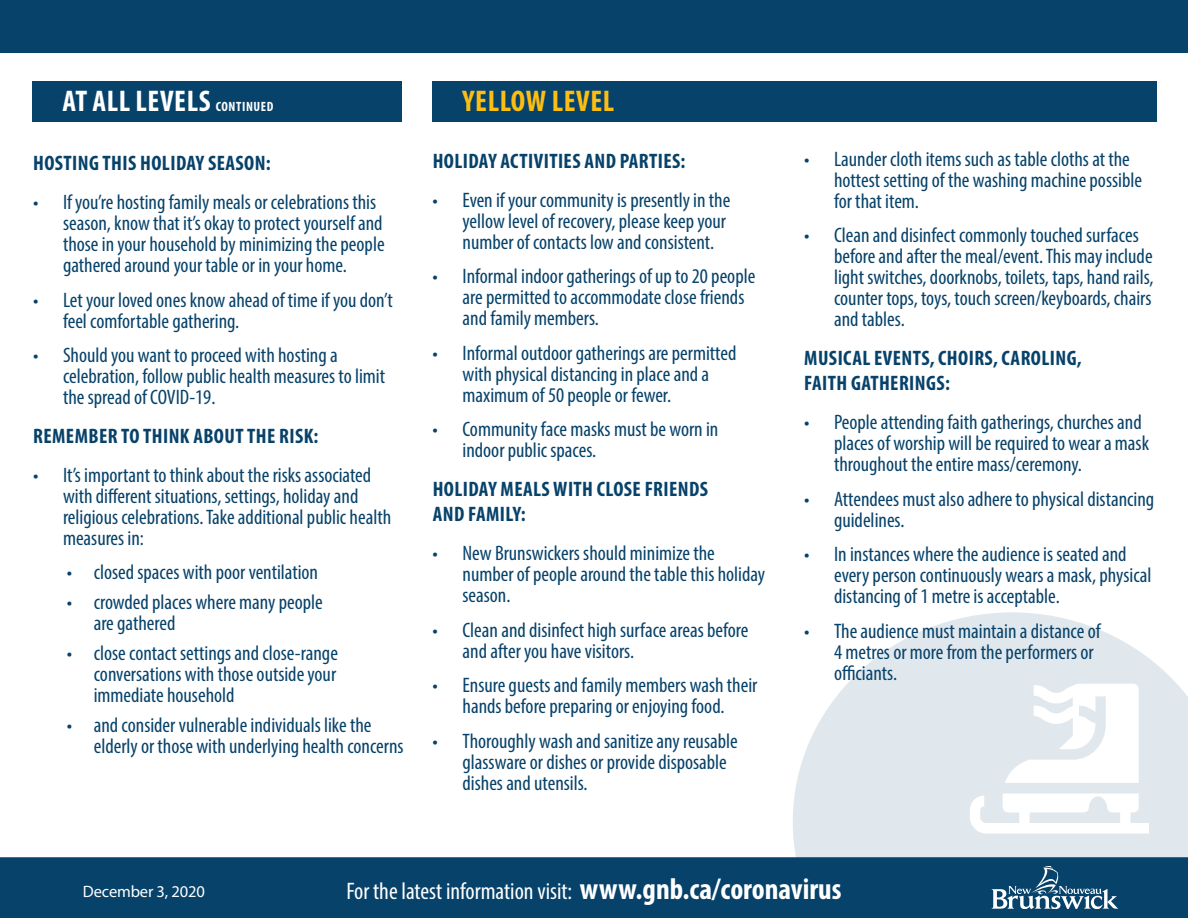
<style>
.page{position:relative;width:1188px;height:918px;background:#fff}
.page>*{position:absolute;margin:0;border:0;box-sizing:border-box;transform-origin:0 0}
.Header_Reversed_COLO{font:700 condensed 30px "Myriad Pro";letter-spacing:.02em;color:#fdbe12}
.Header_Reversed_COLO-2{font:700 condensed 30px "Myriad Pro";letter-spacing:.02em;color:#fff}
.t1{font:condensed 24px "Myriad Pro";color:#fff}
.t2{font:condensed 21px/21px "Myriad Pro";color:#07426a}
.subheadings{font:700 condensed 21px/25.2px "Myriad Pro";letter-spacing:.02em;color:#07426a}
.t3{font:16.5px "Myriad Pro";letter-spacing:-.01em;color:#fff}
.Header_Reversed_COLO-3{font:700 condensed 13.5px "Myriad Pro";letter-spacing:.045em;color:#fff}
.s1{font-weight:700;font-size:30px}
</style>
<div class="page">
<div style="left:0;top:0;width:1188px;height:52px;background:#07426a"></div>
<div style="left:0;top:857px;width:793px;height:61px;background:#07426a"></div>
<svg style="left:793px;top:612px;width:395px;height:306px;fill:#e1e8ed"></svg>
<svg style="left:992px;top:867px;width:126px;height:41px;background:#3b6a8a"></svg>
<svg style="left:970px;top:683px;width:179px;height:151px"></svg>
<div style="left:432px;top:81px;width:724px;height:41px;background:#07426a"></div>
<div style="left:32px;top:81px;width:370px;height:41px;background:#07426a"></div>
<p class="Header_Reversed_COLO-2" style="left:63px;top:83px;width:150px">AT ALL LEVELS</p>
<p class="Header_Reversed_COLO-3" style="left:216px;top:99px;width:59px">CONTINUED</p>
<p class="subheadings" style="left:33px;top:150px;width:239px">HOSTING THIS HOLIDAY SEASON:</p>
<p class="t2" style="left:63px;top:191px;width:323px;text-indent:-30px">• If you’re hosting family meals or celebrations this season, know that it’s okay to protect yourself and those in your household by minimizing the people gathered around your table or in your home.</p>
<p class="t2" style="left:63px;top:289px;width:331px;text-indent:-30px">• Let your loved ones know ahead of time if you don’t feel comfortable gathering.</p>
<p class="t2" style="left:63px;top:344px;width:324px;text-indent:-30px">• Should you want to proceed with hosting a celebration, follow public health measures to limit the spread of COVID-19.</p>
<p class="subheadings" style="left:33px;top:423px;width:287px">REMEMBER TO THINK ABOUT THE RISK:</p>
<p class="t2" style="left:63px;top:464px;width:330px;text-indent:-30px">• It’s important to think about the risks associated with different situations, settings, holiday and religious celebrations. Take additional public health measures in:</p>
<p class="t2" style="left:67px;top:562px;width:253px">• closed spaces with poor ventilation</p>
<p class="t2" style="left:94px;top:592px;width:231px;text-indent:-27px">• crowded places where many people are gathered</p>
<p class="t2" style="left:94px;top:643px;width:246px;text-align:justify;text-indent:-27px">• close contact settings and close-range conversations with those outside your immediate household</p>
<p class="t2" style="left:94px;top:715px;width:311px;text-indent:-27px">• and consider vulnerable individuals like the elderly or those with underlying health concerns</p>
<p class="Header_Reversed_COLO" style="left:463px;top:83px;width:153px">YELLOW LEVEL</p>
<p class="subheadings" style="left:433px;top:148px;width:254px">HOLIDAY ACTIVITIES AND PARTIES:</p>
<p class="t2" style="left:463px;top:189px;width:269px;text-indent:-30px">• Even if your community is presently in the yellow level of recovery, please keep your number of contacts low and consistent.</p>
<p class="t2" style="left:463px;top:266px;width:294px;text-indent:-30px">• Informal indoor gatherings of up to 20 people are permitted to accommodate close friends and family members.</p>
<p class="t2" style="left:463px;top:342px;width:275px;text-indent:-30px">• Informal outdoor gatherings are permitted with physical distancing in place and a maximum of 50 people or fewer.</p>
<p class="t2" style="left:463px;top:419px;width:257px;text-indent:-30px">• Community face masks must be worn in indoor public spaces.</p>
<p class="subheadings" style="left:433px;top:476px;width:277px">HOLIDAY MEALS WITH CLOSE FRIENDS<br>AND FAMILY:</p>
<p class="t2" style="left:463px;top:543px;width:304px;text-indent:-30px">• New Brunswickers should minimize the number of people around the table this holiday season.</p>
<p class="t2" style="left:463px;top:619px;width:287px;text-indent:-30px">• Clean and disinfect high surface areas before and after you have visitors.</p>
<p class="t2" style="left:433px;top:675px;width:326px;text-align:center">• Ensure guests and family members wash their hands before preparing or enjoying food.</p>
<p class="t2" style="left:463px;top:730px;width:277px;text-indent:-30px">• Thoroughly wash and sanitize any reusable glassware or dishes or provide disposable dishes and utensils.</p>
<p class="t2" style="left:834px;top:148px;width:309px;text-indent:-30px">• Launder cloth items such as table cloths at the hottest setting of the washing machine possible for that item.</p>
<p class="t2" style="left:834px;top:225px;width:321px;text-indent:-30px">• Clean and disinfect commonly touched surfaces before and after the meal/event. This may include light switches, doorknobs, toilets, taps, hand rails, counter tops, toys, touch screen/keyboards, chairs and tables.</p>
<p class="subheadings" style="left:804px;top:345px;width:279px">MUSICAL EVENTS, CHOIRS, CAROLING,<br>FAITH GATHERINGS:</p>
<p class="t2" style="left:834px;top:412px;width:317px;text-indent:-30px">• People attending faith gatherings, churches and places of worship will be required to wear a mask throughout the entire mass/ceremony.</p>
<p class="t2" style="left:834px;top:488px;width:322px;text-indent:-30px">• Attendees must also adhere to physical distancing guidelines.</p>
<p class="t2" style="left:834px;top:544px;width:319px;text-indent:-30px">• In instances where the audience is seated and every person continuously wears a mask, physical distancing of 1 metre is acceptable.</p>
<p class="t2" style="left:834px;top:620px;width:268px;text-indent:-30px">• The audience must maintain a distance of<br>4 metres or more from the performers or officiants.</p>
<p class="t3" style="left:83px;top:882px;width:123px">December 3, 2020</p>
<p class="t1" style="left:346px;top:876px;width:497px">For the latest information visit: <span class="s1">www.gnb.ca/coronavirus</span></p>
</div>
